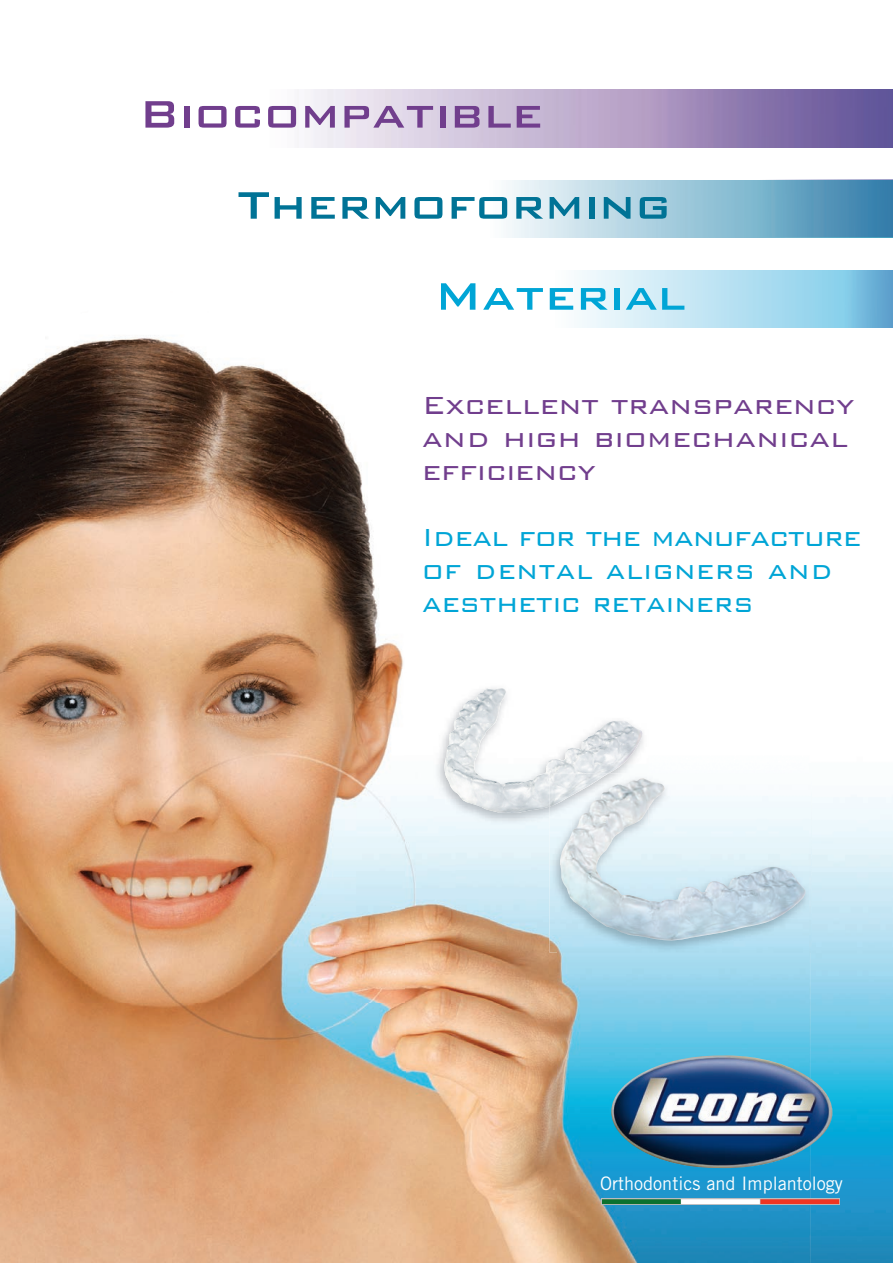
<style>
.page{position:relative;width:893px;height:1263px;background:#fff}
.page>*{position:absolute;margin:0;border:0;box-sizing:border-box;transform-origin:0 0}
.t1{font:500 51.15px "Bank Gothic";color:#713e8d}
.t2{font:500 51.15px "Bank Gothic";color:#007396}
.t3{font:500 51.15px "Bank Gothic";color:#00a5d6}
.t4{font:300 33px/33px "Bank Gothic";color:#00a5d6;scale:.95 1}
.t5{font:300 33px/33px "Bank Gothic";color:#713e8d}
.t6{font:18.6px "Trade Gothic";color:#fff}
</style>
<div class="page">
<img style="left:809px;top:270px;width:84px;height:993px">
<img style="left:0;top:270px;width:809px;height:319px">
<img style="left:0;top:589px;width:405px;height:674px">
<img style="left:405px;top:796px;width:51px;height:467px">
<img style="left:456px;top:825px;width:101px;height:438px">
<img style="left:557px;top:952px;width:252px;height:311px">
<img style="left:611px;top:1055px;width:221px;height:113px">
<svg style="left:601px;top:1198px;width:239px;height:7px"></svg>
<div style="left:602px;top:1199px;width:79px;height:5px;background:#0b712f"></div>
<div style="left:681px;top:1199px;width:79px;height:5px;background:#fff"></div>
<div style="left:760px;top:1199px;width:79px;height:5px;background:#ef3522"></div>
<img style="left:0;top:271px;width:893px;height:57px">
<img style="left:811px;top:179px;width:82px;height:59px">
<img style="left:507px;top:236px;width:302px;height:2px">
<img style="left:506px;top:179px;width:305px;height:57px">
<img style="left:310px;top:90px;width:583px;height:57px">
<img style="left:434px;top:688px;width:115px;height:137px">
<img style="left:457px;top:688px;width:44px;height:31px">
<img style="left:549px;top:774px;width:263px;height:178px">
<img style="left:549px;top:774px;width:99px;height:51px">
<img style="left:549px;top:774px;width:59px;height:32px">
<img style="left:615px;top:778px;width:27px;height:8px">
<h1 class="t1" style="left:139px;top:75px;width:406px">Biocompatible</h1>
<h1 class="t2" style="left:238px;top:166px;width:435px">Thermoforming</h1>
<h1 class="t3" style="left:434px;top:257px;width:253px">Material</h1>
<p class="t5" style="left:422px;top:385px;width:434px">Excellent transparency and high biomechanical efficiency</p>
<p class="t4" style="left:422px;top:517px;width:464px">Ideal for the manufacture of dental aligners and aesthetic retainers</p>
<p class="t6" style="left:600px;top:1172px;width:244px">Orthodontics and Implantology</p>
</div>
